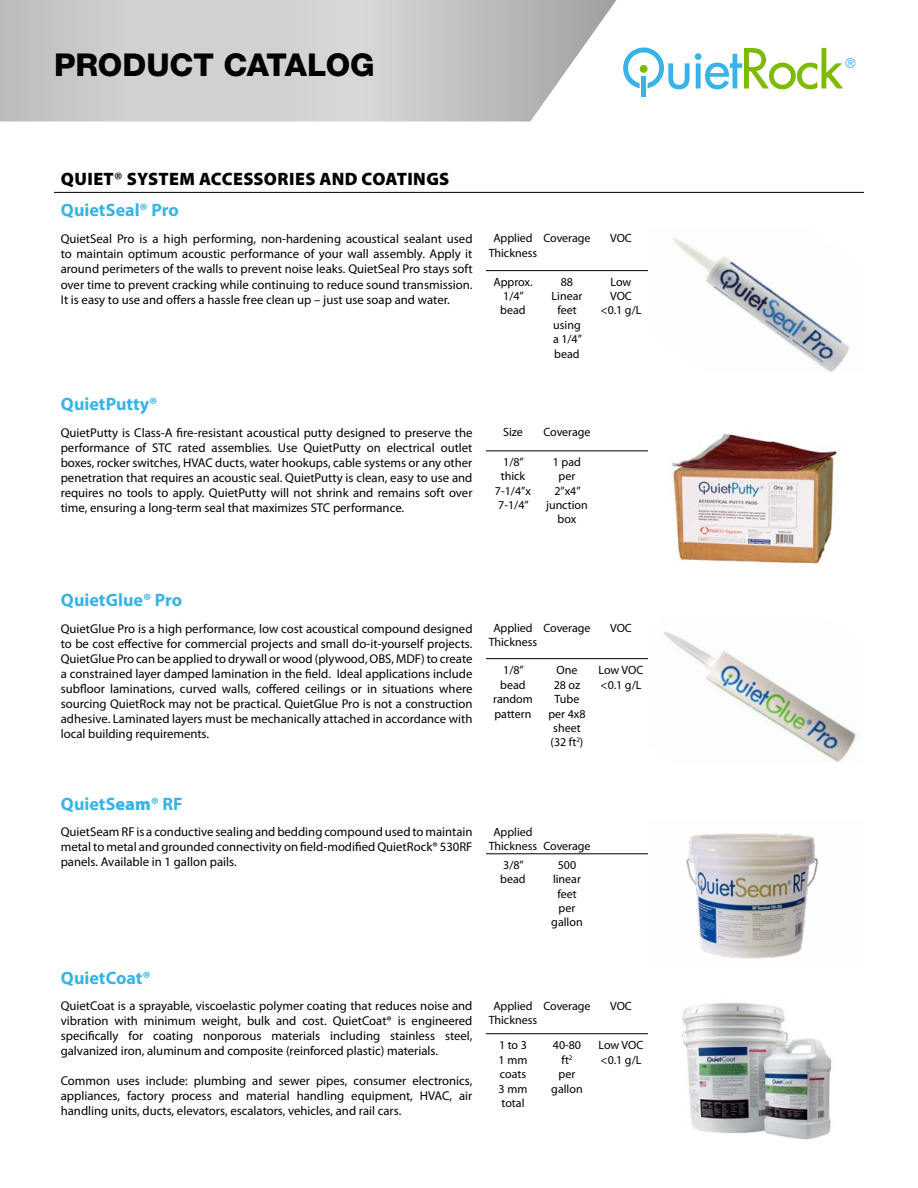
<style>
.page{position:relative;width:918px;height:1188px;background:#fff}
.page>*{position:absolute;margin:0;border:0;box-sizing:border-box;transform-origin:0 0}
.Chapter_Title{font:800 31.5px "Helvetica Neue LT Pro";letter-spacing:-.005em;color:#000101}
.Body_Two_Col_B___8_9{font:700 18px "Myriad Pro";color:#37b4e5}
.Body_Two_Col_B___8_9-2{font:900 18px "Myriad Pro";letter-spacing:.02em;color:#000101}
.Body_Two_Col_A{font:12.75px/15px "Myriad Pro";color:#000;text-align:justify}
.Body_Two_Col_A-2{font:12px/14.4px "Myriad Pro";color:#000101;text-align:center}
.TOC___tab_leader{font:12px/14.4px "Myriad Pro";color:#000101;text-align:center}
.s1{font-family:"Calibri";font-weight:400}
.s2{font-weight:900}
</style>
<div class="page">
<hr style="left:486px;top:270px;width:54px;height:1px;background:#000">
<hr style="left:540px;top:270px;width:54px;height:1px;background:#000">
<hr style="left:594px;top:270px;width:54px;height:1px;background:#000">
<hr style="left:486px;top:658px;width:54px;height:1px;background:#000">
<hr style="left:540px;top:658px;width:54px;height:1px;background:#000">
<hr style="left:594px;top:658px;width:54px;height:1px;background:#000">
<hr style="left:486px;top:853px;width:54px;height:1px;background:#000">
<hr style="left:540px;top:853px;width:54px;height:1px;background:#000">
<hr style="left:486px;top:1033px;width:54px;height:1px;background:#000">
<hr style="left:540px;top:1033px;width:54px;height:1px;background:#000">
<hr style="left:594px;top:1033px;width:54px;height:1px;background:#000">
<hr style="left:486px;top:450px;width:54px;height:1px;background:#000">
<hr style="left:540px;top:450px;width:54px;height:1px;background:#000">
<hr style="left:594px;top:450px;width:54px;height:1px;background:#000">
<hr style="left:594px;top:853px;width:54px;height:1px;background:#000">
<hr style="left:54px;top:192px;width:432px;height:1px;background:#000101">
<hr style="left:486px;top:192px;width:54px;height:1px;background:#000101">
<hr style="left:540px;top:192px;width:54px;height:1px;background:#000101">
<hr style="left:594px;top:192px;width:54px;height:1px;background:#000101">
<hr style="left:648px;top:192px;width:216px;height:1px;background:#000101">
<img style="left:673px;top:238px;width:177px;height:134px">
<img style="left:669px;top:433px;width:168px;height:131px">
<img style="left:664px;top:631px;width:192px;height:131px">
<img style="left:686px;top:833px;width:132px;height:126px">
<img style="left:682px;top:1002px;width:150px;height:138px">
<svg style="left:0;top:0;width:617px;height:122px;background:#cbccce"></svg>
<svg style="left:623px;top:48px;width:232px;height:41px"></svg>
<div style="left:640px;top:65px;width:8px;height:8px;background:#7ebb00;border-radius:50%"></div>
<div style="left:641px;top:76px;width:5px;height:21px;background:#37b4e5"></div>
<p class="Chapter_Title" style="left:54px;top:46px;width:322px">PRODUCT CATALOG</p>
<p class="Body_Two_Col_B___8_9-2" style="left:61px;top:166px;width:390px">QUIET<span class="s1">®</span> SYSTEM ACCESSORIES AND COATINGS</p>
<p class="Body_Two_Col_B___8_9" style="left:61px;top:199px;width:119px">QuietSeal® Pro</p>
<p class="Body_Two_Col_A" style="left:61px;top:231px;width:413px">QuietSeal Pro is a high performing, non-hardening acoustical sealant used to maintain optimum acoustic performance of your wall assembly. Apply it around perimeters of the walls to prevent noise leaks. QuietSeal Pro stays soft over time to prevent cracking while continuing to reduce sound transmission.<br>It is easy to use and offers a hassle free clean up – just use soap and water.</p>
<p class="Body_Two_Col_A-2" style="left:489px;top:231px;width:50px">Applied<br>Thickness</p>
<p class="Body_Two_Col_A-2" style="left:543px;top:231px;width:49px">Coverage</p>
<p class="Body_Two_Col_A-2" style="left:610px;top:231px;width:23px">VOC</p>
<p class="TOC___tab_leader" style="left:493px;top:274px;width:41px">Approx.<br>1/4” bead</p>
<p class="Body_Two_Col_A-2" style="left:552px;top:274px;width:32px">88<br>Linear feet using a 1/4” bead</p>
<p class="Body_Two_Col_A-2" style="left:610px;top:274px;width:23px;text-align:left">Low<br>VOC</p>
<p class="Body_Two_Col_A-2" style="left:601px;top:303px;width:42px">&lt;0.1 g/L</p>
<p class="Body_Two_Col_B___8_9" style="left:61px;top:393px;width:98px">QuietPutty®</p>
<p class="Body_Two_Col_A" style="left:61px;top:425px;width:413px">QuietPutty is Class-A fire-resistant acoustical putty designed to preserve the performance of STC rated assemblies. Use QuietPutty on electrical outlet boxes, rocker switches, HVAC ducts, water hookups, cable systems or any other penetration that requires an acoustic seal. QuietPutty is clean, easy to use and requires no tools to apply. QuietPutty will not shrink and remains soft over time, ensuring a long-term seal that maximizes STC performance.</p>
<p class="Body_Two_Col_A-2" style="left:503px;top:425px;width:21px">Size</p>
<p class="Body_Two_Col_A-2" style="left:543px;top:425px;width:49px">Coverage</p>
<p class="Body_Two_Col_A-2" style="left:546px;top:454px;width:43px">1 pad per<br>2”x4” junction box</p>
<p class="TOC___tab_leader" style="left:501px;top:454px;width:26px;text-align:left">1/8” thick</p>
<p class="TOC___tab_leader" style="left:495px;top:483px;width:38px">7-1/4”x</p>
<p class="TOC___tab_leader" style="left:498px;top:498px;width:32px">7-1/4”</p>
<p class="Body_Two_Col_B___8_9" style="left:61px;top:588px;width:123px">QuietGlue® Pro</p>
<p class="Body_Two_Col_A" style="left:61px;top:621px;width:413px">QuietGlue Pro is a high performance, low cost acoustical compound designed to be cost effective for commercial projects and small do-it-yourself projects.<br>QuietGlue Pro can be applied to drywall or wood (plywood, OBS, MDF) to create a constrained layer damped lamination in the field. Ideal applications include subfloor laminations, curved walls, coffered ceilings or in situations where sourcing QuietRock may not be practical. QuietGlue Pro is not a construction adhesive. Laminated layers must be mechanically attached in accordance with local building requirements.</p>
<p class="Body_Two_Col_A-2" style="left:489px;top:621px;width:50px">Applied<br>Thickness</p>
<p class="Body_Two_Col_A-2" style="left:543px;top:621px;width:49px">Coverage</p>
<p class="Body_Two_Col_A-2" style="left:610px;top:621px;width:23px">VOC</p>
<p class="TOC___tab_leader" style="left:493px;top:663px;width:41px">1/8” bead random pattern</p>
<p class="Body_Two_Col_A-2" style="left:557px;top:663px;width:22px">One</p>
<p class="Body_Two_Col_A-2" style="left:599px;top:663px;width:46px">Low VOC</p>
<p class="Body_Two_Col_A-2" style="left:601px;top:677px;width:42px">&lt;0.1 g/L</p>
<p class="Body_Two_Col_A-2" style="left:548px;top:677px;width:39px">28 oz<br>Tube per 4x8 sheet (32 ft<sup>2</sup>)</p>
<p class="Body_Two_Col_B___8_9" style="left:61px;top:792px;width:123px">QuietS<span class="s2">eam</span>® RF</p>
<p class="Body_Two_Col_A" style="left:61px;top:824px;width:413px">QuietSeam RF is a conductive sealing and bedding compound used to maintain metal to metal and grounded connectivity on field-modified QuietRock® 530RF panels. Available in 1 gallon pails.</p>
<p class="Body_Two_Col_A-2" style="left:489px;top:824px;width:50px">Applied<br>Thickness</p>
<p class="Body_Two_Col_A-2" style="left:543px;top:839px;width:49px">Coverage</p>
<p class="TOC___tab_leader" style="left:500px;top:857px;width:27px;text-align:left">3/8” bead</p>
<p class="Body_Two_Col_A-2" style="left:553px;top:857px;width:29px">500 linear feet</p>
<p class="Body_Two_Col_A-2" style="left:551px;top:901px;width:33px">per gallon</p>
<p class="Body_Two_Col_B___8_9" style="left:61px;top:966px;width:91px">QuietCoat®</p>
<p class="Body_Two_Col_A" style="left:61px;top:998px;width:413px">QuietCoat is a sprayable, viscoelastic polymer coating that reduces noise and vibration with minimum weight, bulk and cost. QuietCoat® is engineered specifically for coating nonporous materials including stainless steel, galvanized iron, aluminum and composite (reinforced plastic) materials.</p>
<p class="Body_Two_Col_A" style="left:61px;top:1073px;width:413px">Common uses include: plumbing and sewer pipes, consumer electronics, appliances, factory process and material handling equipment, HVAC, air handling units, ducts, elevators, escalators, vehicles, and rail cars.</p>
<p class="Body_Two_Col_A-2" style="left:489px;top:998px;width:50px">Applied<br>Thickness</p>
<p class="Body_Two_Col_A-2" style="left:543px;top:998px;width:49px">Coverage</p>
<p class="Body_Two_Col_A-2" style="left:610px;top:998px;width:23px">VOC</p>
<p class="TOC___tab_leader" style="left:499px;top:1038px;width:29px">1 to 3</p>
<p class="TOC___tab_leader" style="left:499px;top:1052px;width:30px;text-align:justify">1 mm coats 3 mm total</p>
<p class="Body_Two_Col_A-2" style="left:599px;top:1038px;width:46px">Low VOC</p>
<p class="Body_Two_Col_A-2" style="left:601px;top:1052px;width:42px">&lt;0.1 g/L</p>
<p class="Body_Two_Col_A-2" style="left:553px;top:1038px;width:30px">40-80 ft<sup>2</sup></p>
<p class="Body_Two_Col_A-2" style="left:551px;top:1067px;width:33px">per gallon</p>
</div>
